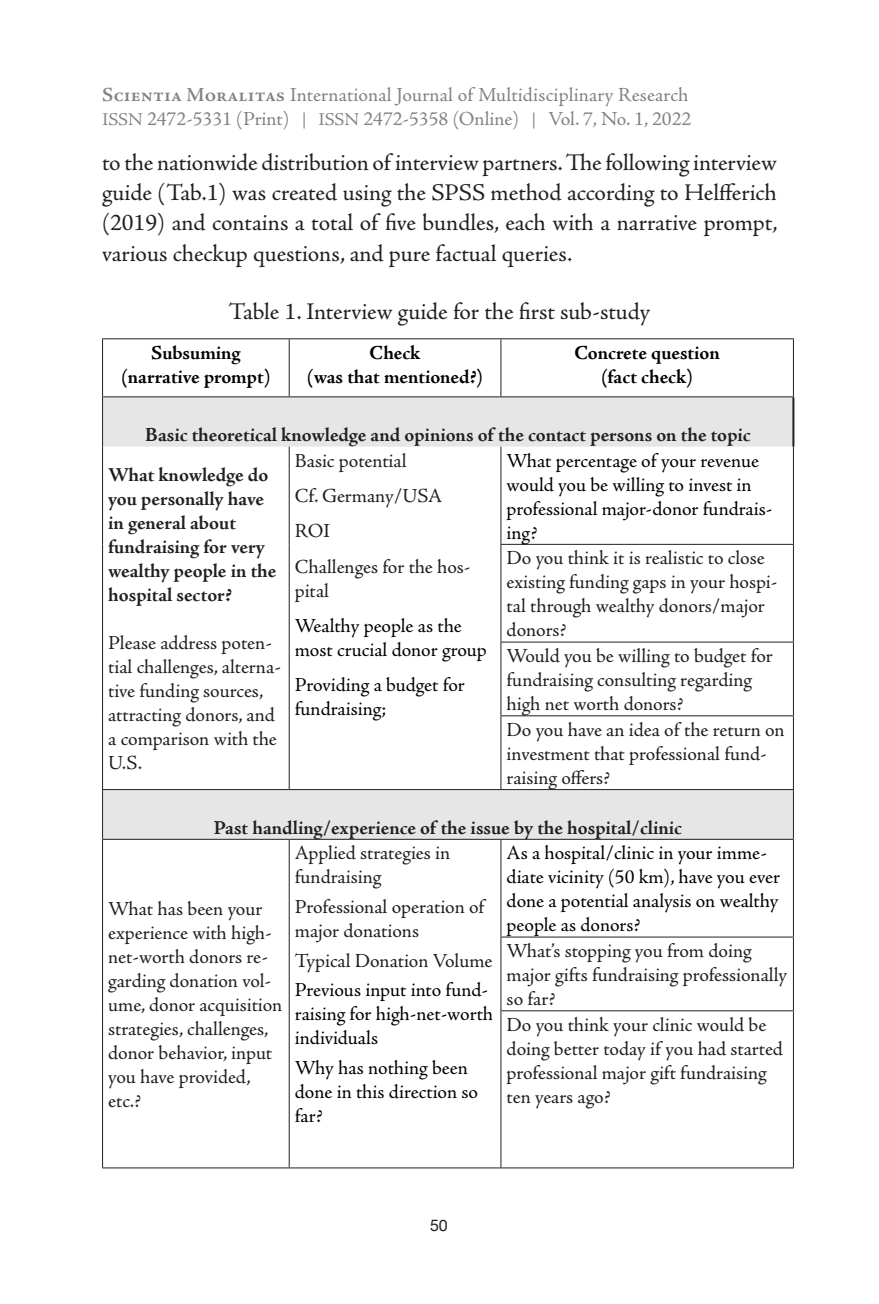
<style>
.page{position:relative;width:879px;height:1304px;background:#fff}
.page>*{position:absolute;margin:0;border:0;box-sizing:border-box;transform-origin:0 0}
.First_paragraph{font:24px/30.4px "Adobe Jenson Pro";letter-spacing:-.005em;color:#231f20;text-align:justify}
.t1{font:20px/24px "Adobe Jenson Pro";letter-spacing:-.005em;color:#231f20}
.t2{font:20px/24px "Adobe Jenson Pro";letter-spacing:-.005em;color:#000}
.t3{font:700 20px/24px "Adobe Jenson Pro";letter-spacing:-.005em;color:#231f20}
.t4{font:20px/24px "Adobe Jenson Pro";color:#808285}
.t5{font:700 20px "Adobe Jenson Pro";letter-spacing:-.005em;color:#000}
.t6{font:16px "Helvetica Neue";color:#231f20}
.s1{font-weight:600}
.s2{font-size:18px}
.s3{font-family:"Helvetica Neue";font-size:16px}
</style>
<div class="page">
<svg style="left:103px;top:397px;width:690px;height:442px"></svg>
<hr style="left:792px;top:397px;width:2px;height:50px;background:#231f20">
<hr style="left:102px;top:339px;width:1px;height:57px;background:#231f20">
<hr style="left:102px;top:338px;width:187px;height:1px;background:#231f20">
<hr style="left:289px;top:338px;width:212px;height:1px;background:#231f20">
<hr style="left:501px;top:338px;width:293px;height:1px;background:#231f20">
<hr style="left:102px;top:397px;width:1px;height:50px;background:#231f20">
<hr style="left:289px;top:339px;width:1px;height:57px;background:#231f20">
<hr style="left:500px;top:339px;width:1px;height:57px;background:#231f20">
<hr style="left:793px;top:339px;width:1px;height:57px;background:#231f20">
<hr style="left:102px;top:396px;width:187px;height:1px;background:#231f20">
<hr style="left:289px;top:396px;width:212px;height:1px;background:#231f20">
<hr style="left:501px;top:396px;width:293px;height:1px;background:#231f20">
<hr style="left:102px;top:447px;width:1px;height:97px;background:#231f20">
<hr style="left:102px;top:544px;width:1px;height:98px;background:#231f20">
<hr style="left:102px;top:642px;width:1px;height:74px;background:#231f20">
<hr style="left:102px;top:716px;width:1px;height:73px;background:#231f20">
<hr style="left:102px;top:790px;width:1px;height:49px;background:#231f20">
<hr style="left:102px;top:840px;width:1px;height:97px;background:#231f20">
<hr style="left:102px;top:937px;width:1px;height:74px;background:#231f20">
<hr style="left:102px;top:1011px;width:1px;height:156px;background:#231f20">
<hr style="left:500px;top:544px;width:294px;height:1px;background:#231f20">
<hr style="left:500px;top:642px;width:294px;height:1px;background:#231f20">
<hr style="left:500px;top:715px;width:294px;height:1px;background:#231f20">
<hr style="left:102px;top:789px;width:187px;height:1px;background:#231f20">
<hr style="left:289px;top:789px;width:212px;height:1px;background:#231f20">
<hr style="left:501px;top:789px;width:293px;height:1px;background:#231f20">
<hr style="left:102px;top:839px;width:187px;height:1px;background:#231f20">
<hr style="left:289px;top:839px;width:212px;height:1px;background:#231f20">
<hr style="left:501px;top:839px;width:293px;height:1px;background:#231f20">
<hr style="left:500px;top:937px;width:294px;height:1px;background:#231f20">
<hr style="left:500px;top:1010px;width:294px;height:1px;background:#231f20">
<hr style="left:102px;top:1167px;width:187px;height:1px;background:#231f20">
<hr style="left:289px;top:1167px;width:212px;height:1px;background:#231f20">
<hr style="left:501px;top:1167px;width:293px;height:1px;background:#231f20">
<hr style="left:289px;top:447px;width:1px;height:97px;background:#231f20">
<hr style="left:500px;top:447px;width:1px;height:97px;background:#231f20">
<hr style="left:793px;top:447px;width:1px;height:97px;background:#231f20">
<hr style="left:289px;top:544px;width:1px;height:98px;background:#231f20">
<hr style="left:500px;top:545px;width:1px;height:97px;background:#231f20">
<hr style="left:793px;top:545px;width:1px;height:97px;background:#231f20">
<hr style="left:289px;top:642px;width:1px;height:74px;background:#231f20">
<hr style="left:500px;top:643px;width:1px;height:72px;background:#231f20">
<hr style="left:793px;top:643px;width:1px;height:72px;background:#231f20">
<hr style="left:289px;top:716px;width:1px;height:73px;background:#231f20">
<hr style="left:500px;top:716px;width:1px;height:73px;background:#231f20">
<hr style="left:793px;top:716px;width:1px;height:73px;background:#231f20">
<hr style="left:793px;top:790px;width:1px;height:49px;background:#231f20">
<hr style="left:289px;top:840px;width:1px;height:97px;background:#231f20">
<hr style="left:500px;top:840px;width:1px;height:97px;background:#231f20">
<hr style="left:793px;top:840px;width:1px;height:97px;background:#231f20">
<hr style="left:289px;top:937px;width:1px;height:74px;background:#231f20">
<hr style="left:500px;top:938px;width:1px;height:72px;background:#231f20">
<hr style="left:793px;top:938px;width:1px;height:72px;background:#231f20">
<hr style="left:289px;top:1011px;width:1px;height:156px;background:#231f20">
<hr style="left:500px;top:1011px;width:1px;height:156px;background:#231f20">
<hr style="left:793px;top:1011px;width:1px;height:156px;background:#231f20">
<p class="t4" style="left:102px;top:83px;width:591px"><span class="s1">Scientia Moralitas</span> International Journal of Multidisciplinary Research<br><span class="s2">ISSN</span> 2472-5331 (Print) <span class="s3">|</span> <span class="s2">ISSN</span> 2472-5358 (Online) <span class="s3">|</span> Vol. 7, No. 1, 2022</p>
<p class="First_paragraph" style="left:102px;top:148px;width:677px">to the nationwide distribution of interview partners. The following interview guide (Tab.1) was created using the SPSS method according to Helfferich (2019) and contains a total of five bundles, each with a narrative prompt, various checkup questions, and pure factual queries.</p>
<p class="First_paragraph" style="left:229px;top:297px;width:423px">Table 1. Interview guide for the first sub-study</p>
<p class="t5" style="left:151px;top:341px;width:91px">Subsuming</p>
<p class="t5" style="left:121px;top:365px;width:151px">(narrative prompt)</p>
<p class="t5" style="left:370px;top:341px;width:52px">Check</p>
<p class="t5" style="left:307px;top:365px;width:178px">(was that mentioned?)</p>
<p class="t5" style="left:574px;top:341px;width:147px">Concrete question</p>
<p class="t5" style="left:601px;top:365px;width:93px">(fact check)</p>
<p class="t3" style="left:145px;top:423px;width:607px">Basic theoretical knowledge and opinions of the contact persons on the topic</p>
<p class="t3" style="left:108px;top:463px;width:170px">What knowledge do you personally have in general about fundraising for very wealthy people in the hospital sector?</p>
<p class="t1" style="left:108px;top:631px;width:174px">Please address poten&shy;tial challenges, alterna&shy;tive funding sources, attracting donors, and a comparison with the<br>U.S.</p>
<p class="t2" style="left:506px;top:449px;width:267px">What percentage of your revenue would you be willing to invest in professional major-donor fundrais&shy;ing?</p>
<p class="t1" style="left:506px;top:547px;width:272px">Do you think it is realistic to close existing funding gaps in your hospi&shy;tal through wealthy donors/major donors?</p>
<p class="t1" style="left:506px;top:644px;width:268px">Would you be willing to budget for fundraising consulting regarding high net worth donors?</p>
<p class="t1" style="left:506px;top:718px;width:280px">Do you have an idea of the return on investment that professional fund&shy;raising offers?</p>
<p class="t3" style="left:214px;top:816px;width:470px">Past handling/experience of the issue by the hospital/clinic</p>
<p class="t1" style="left:295px;top:449px;width:113px">Basic potential</p>
<p class="t1" style="left:295px;top:484px;width:149px">Cf. Germany/USA</p>
<p class="t1" style="left:295px;top:519px;width:37px">ROI</p>
<p class="t1" style="left:295px;top:555px;width:177px">Challenges for the hos&shy;pital</p>
<p class="t2" style="left:295px;top:614px;width:193px">Wealthy people as the most crucial donor group</p>
<p class="t2" style="left:295px;top:673px;width:171px">Providing a budget for fundraising;</p>
<p class="t1" style="left:108px;top:897px;width:176px">What has been your experience with high&shy;net-worth donors re&shy;garding donation vol&shy;ume, donor acquisition strategies, challenges, donor behavior, input you have provided, etc.?</p>
<p class="t1" style="left:295px;top:841px;width:157px">Applied strategies in fundraising</p>
<p class="t1" style="left:295px;top:895px;width:191px">Professional operation of major donations</p>
<p class="t1" style="left:295px;top:949px;width:199px">Typical Donation Volume</p>
<p class="t2" style="left:295px;top:978px;width:200px">Previous input into fund&shy;raising for high-net-worth individuals</p>
<p class="t2" style="left:295px;top:1056px;width:185px">Why has nothing been done in this direction so far?</p>
<p class="t2" style="left:506px;top:841px;width:275px">As a hospital/clinic in your imme&shy;diate vicinity (50 km), have you ever done a potential analysis on wealthy people as donors?</p>
<p class="t1" style="left:506px;top:939px;width:282px">What’s stopping you from doing major gifts fundraising professionally so far?</p>
<p class="t1" style="left:506px;top:1013px;width:278px">Do you think your clinic would be doing better today if you had started professional major gift fundraising ten years ago?</p>
<p class="t6" style="left:430px;top:1214px;width:19px">50</p>
</div>
